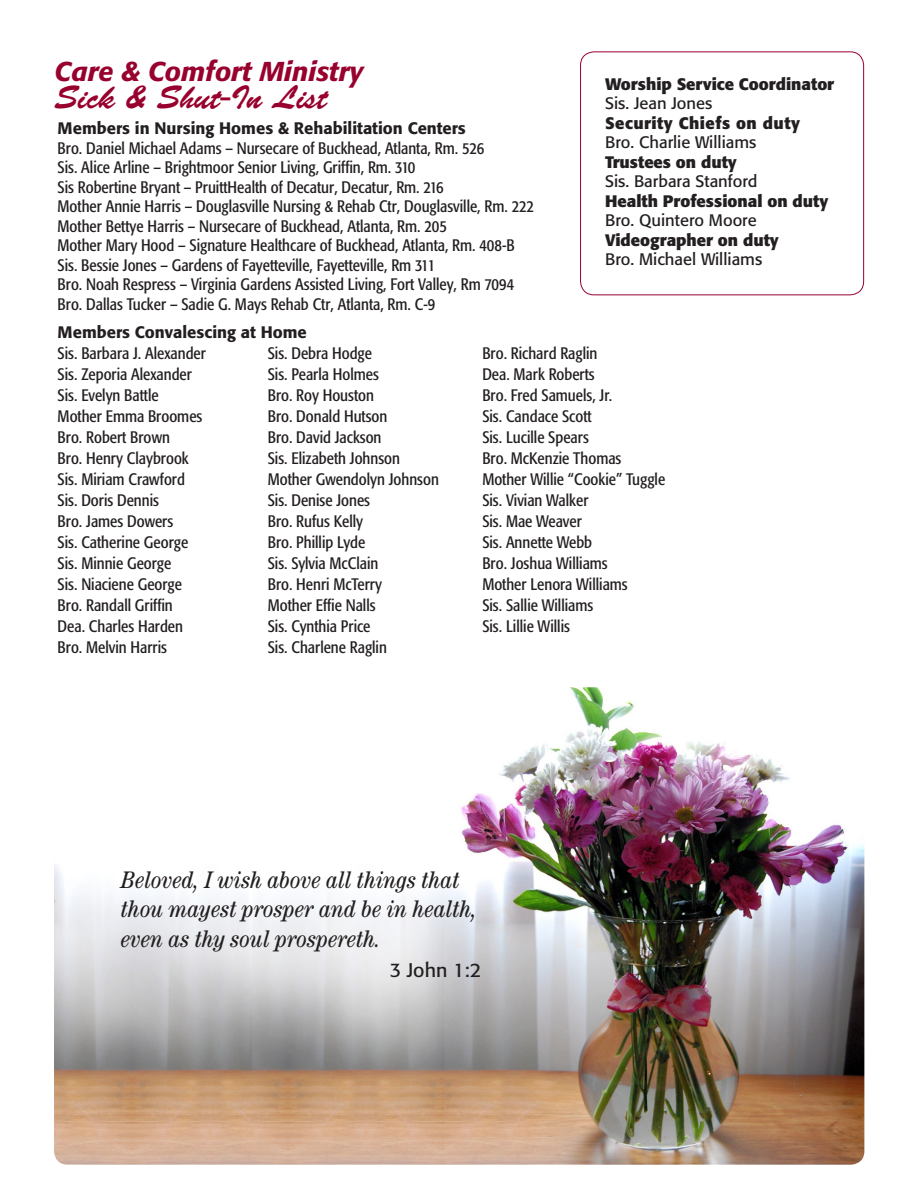
<style>
.page{position:relative;width:917px;height:1188px;background:#fff}
.page>*{position:absolute;margin:0;border:0;box-sizing:border-box;transform-origin:0 0}
.t1{font:33px "Brush Script";color:#98012d}
.t2{font:italic 500 27px "Formata";color:#98012d}
.t3{font:italic condensed 24px/29.4px "Century";color:#231f20}
.t4{font:19.5px "Formata";color:#231f20}
.t5{font:condensed 16.5px "Formata";color:#231f20}
.t6{font:16.5px "Formata";color:#231f20}
.t7{font:700 16.5px "Formata";color:#231f20}
.t8{font:500 16.5px "Formata";color:#231f20}
.t9{font:700 16.5px "Formata";letter-spacing:.03em;color:#231f20}
</style>
<div class="page">
<img style="left:54px;top:687px;width:810px;height:478px">
<div style="left:580px;top:51px;width:284px;height:244px;border:1px solid #98012d;border-radius:14px"></div>
<p class="t2" style="left:55px;top:55px;width:310px">Care &amp; Comfort Ministry</p>
<p class="t1" style="left:55px;top:79px;width:274px">Sick &amp; Shut-In List</p>
<p class="t7" style="left:605px;top:74px;width:230px">Worship Service Coordinator</p>
<p class="t6" style="left:605px;top:94px;width:109px">Sis. Jean Jones</p>
<p class="t9" style="left:605px;top:113px;width:196px">Security Chiefs on duty</p>
<p class="t6" style="left:605px;top:133px;width:153px">Bro. Charlie Williams</p>
<p class="t7" style="left:605px;top:152px;width:133px">Trustees on duty</p>
<p class="t6" style="left:605px;top:172px;width:154px">Sis. Barbara Stanford</p>
<p class="t7" style="left:605px;top:191px;width:225px">Health Professional on duty</p>
<p class="t6" style="left:605px;top:211px;width:153px">Bro. Quintero Moore</p>
<p class="t7" style="left:605px;top:230px;width:175px">Videographer on duty</p>
<p class="t6" style="left:605px;top:250px;width:159px">Bro. Michael Williams</p>
<p class="t8" style="left:58px;top:118px;width:410px">Members in Nursing Homes &amp; Rehabilitation Centers</p>
<p class="t5" style="left:58px;top:138px;width:428px">Bro. Daniel Michael Adams – Nursecare of Buckhead, Atlanta, Rm. 526</p>
<p class="t5" style="left:58px;top:158px;width:359px">Sis. Alice Arline – Brightmoor Senior Living, Griffin, Rm. 310</p>
<p class="t5" style="left:58px;top:177px;width:387px">Sis Robertine Bryant – PruittHealth of Decatur, Decatur, Rm. 216</p>
<p class="t5" style="left:58px;top:197px;width:478px">Mother Annie Harris – Douglasville Nursing &amp; Rehab Ctr, Douglasville, Rm. 222</p>
<p class="t5" style="left:58px;top:216px;width:391px">Mother Bettye Harris – Nursecare of Buckhead, Atlanta, Rm. 205</p>
<p class="t5" style="left:58px;top:236px;width:458px">Mother Mary Hood – Signature Healthcare of Buckhead, Atlanta, Rm. 408-B</p>
<p class="t5" style="left:58px;top:255px;width:379px">Sis. Bessie Jones – Gardens of Fayetteville, Fayetteville, Rm 311</p>
<p class="t5" style="left:58px;top:275px;width:458px">Bro. Noah Respress – Virginia Gardens Assisted Living, Fort Valley, Rm 7094</p>
<p class="t5" style="left:58px;top:294px;width:379px">Bro. Dallas Tucker – Sadie G. Mays Rehab Ctr, Atlanta, Rm. C-9</p>
<p class="t8" style="left:58px;top:322px;width:251px">Members Convalescing at Home</p>
<p class="t5" style="left:58px;top:344px;width:150px">Sis. Barbara J. Alexander</p>
<p class="t5" style="left:58px;top:365px;width:136px">Sis. Zeporia Alexander</p>
<p class="t5" style="left:58px;top:386px;width:102px">Sis. Evelyn Battle</p>
<p class="t5" style="left:58px;top:407px;width:146px">Mother Emma Broomes</p>
<p class="t5" style="left:58px;top:428px;width:114px">Bro. Robert Brown</p>
<p class="t5" style="left:58px;top:449px;width:133px">Bro. Henry Claybrook</p>
<p class="t5" style="left:58px;top:470px;width:129px">Sis. Miriam Crawford</p>
<p class="t5" style="left:58px;top:491px;width:103px">Sis. Doris Dennis</p>
<p class="t5" style="left:58px;top:512px;width:117px">Bro. James Dowers</p>
<p class="t5" style="left:58px;top:533px;width:132px">Sis. Catherine George</p>
<p class="t5" style="left:58px;top:554px;width:115px">Sis. Minnie George</p>
<p class="t5" style="left:58px;top:575px;width:126px">Sis. Niaciene George</p>
<p class="t5" style="left:58px;top:596px;width:117px">Bro. Randall Griffin</p>
<p class="t5" style="left:58px;top:617px;width:127px">Dea. Charles Harden</p>
<p class="t5" style="left:58px;top:638px;width:111px">Bro. Melvin Harris</p>
<p class="t5" style="left:268px;top:343px;width:106px">Sis. Debra Hodge</p>
<p class="t5" style="left:268px;top:364px;width:113px">Sis. Pearla Holmes</p>
<p class="t5" style="left:268px;top:385px;width:108px">Bro. Roy Houston</p>
<p class="t5" style="left:268px;top:406px;width:121px">Bro. Donald Hutson</p>
<p class="t5" style="left:268px;top:427px;width:115px">Bro. David Jackson</p>
<p class="t5" style="left:268px;top:448px;width:134px">Sis. Elizabeth Johnson</p>
<p class="t5" style="left:268px;top:469px;width:173px">Mother Gwendolyn Johnson</p>
<p class="t5" style="left:268px;top:490px;width:104px">Sis. Denise Jones</p>
<p class="t5" style="left:268px;top:511px;width:97px">Bro. Rufus Kelly</p>
<p class="t5" style="left:268px;top:532px;width:99px">Bro. Phillip Lyde</p>
<p class="t5" style="left:268px;top:553px;width:112px">Sis. Sylvia McClain</p>
<p class="t5" style="left:268px;top:574px;width:116px">Bro. Henri McTerry</p>
<p class="t5" style="left:268px;top:595px;width:109px">Mother Effie Nalls</p>
<p class="t5" style="left:268px;top:616px;width:104px">Sis. Cynthia Price</p>
<p class="t5" style="left:268px;top:637px;width:121px">Sis. Charlene Raglin</p>
<p class="t5" style="left:482px;top:343px;width:117px">Bro. Richard Raglin</p>
<p class="t5" style="left:482px;top:364px;width:114px">Dea. Mark Roberts</p>
<p class="t5" style="left:482px;top:385px;width:131px">Bro. Fred Samuels, Jr.</p>
<p class="t5" style="left:482px;top:406px;width:111px">Sis. Candace Scott</p>
<p class="t5" style="left:482px;top:427px;width:108px">Sis. Lucille Spears</p>
<p class="t5" style="left:482px;top:448px;width:141px">Bro. McKenzie Thomas</p>
<p class="t5" style="left:482px;top:469px;width:184px">Mother Willie “Cookie” Tuggle</p>
<p class="t5" style="left:482px;top:490px;width:108px">Sis. Vivian Walker</p>
<p class="t5" style="left:482px;top:511px;width:101px">Sis. Mae Weaver</p>
<p class="t5" style="left:482px;top:532px;width:111px">Sis. Annette Webb</p>
<p class="t5" style="left:482px;top:553px;width:127px">Bro. Joshua Williams</p>
<p class="t5" style="left:482px;top:574px;width:147px">Mother Lenora Williams</p>
<p class="t5" style="left:482px;top:595px;width:112px">Sis. Sallie Williams</p>
<p class="t5" style="left:482px;top:616px;width:89px">Sis. Lillie Willis</p>
<p class="t3" style="left:122px;top:865px;width:357px">Beloved, I wish above all things that thou mayest prosper and be in health, even as thy soul prospereth.</p>
<p class="t4" style="left:390px;top:958px;width:93px">3 John 1:2</p>
</div>
